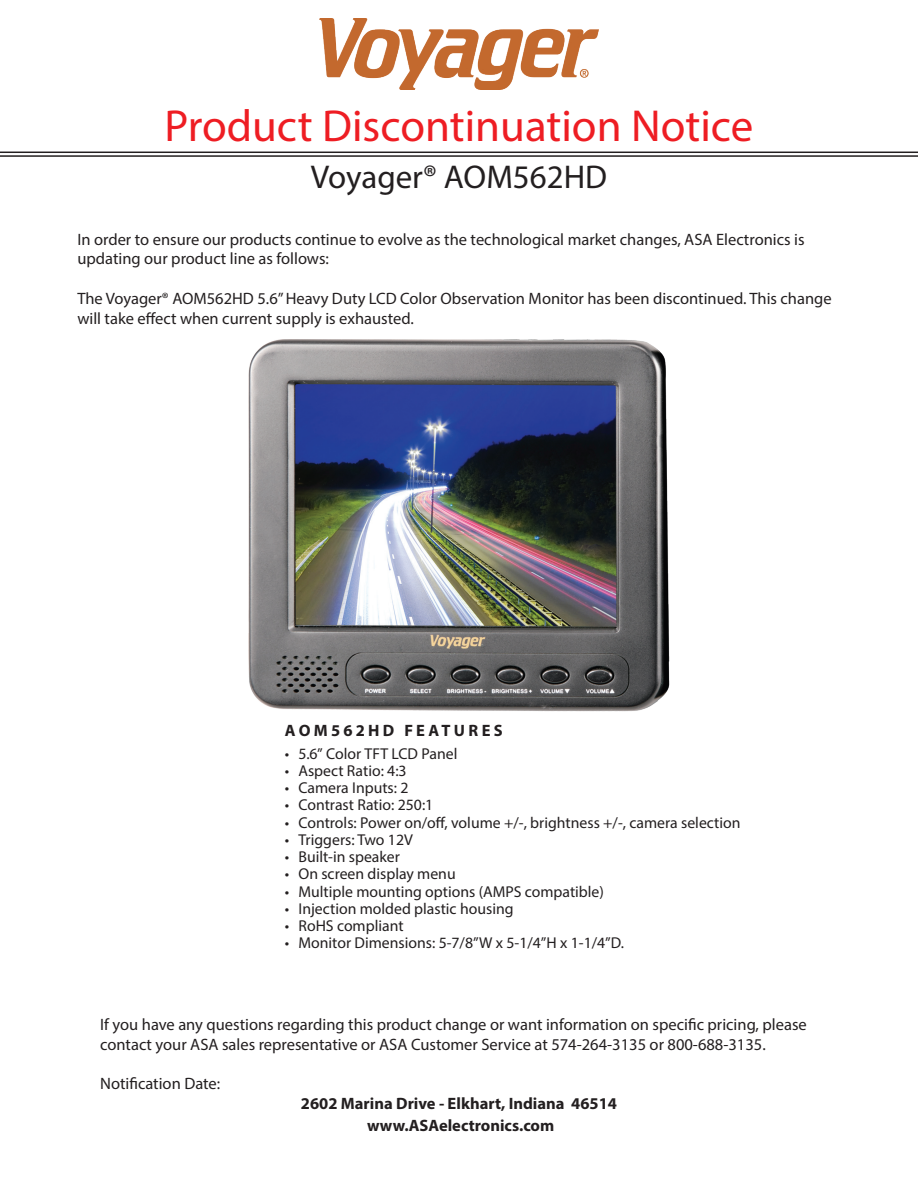
<style>
.page{position:relative;width:918px;height:1188px;background:#fff}
.page>*{position:absolute;margin:0;border:0;box-sizing:border-box;transform-origin:0 0}
.t1{font:45px "Myriad Pro";color:#ee1d23}
.t2{font:33px "Myriad Pro";color:#231f20}
.t3{font:16.5px/19.8px "Myriad Pro";color:#231f20}
.PRODUCT_FEATURES_h{font:700 16.5px "Myriad Pro";color:#231f20}
.PRODUCT_FEATURES_h-2{font:700 16.5px "Myriad Pro";letter-spacing:.2em;color:#231f20}
.t4{font:15.75px "Myriad Pro";color:#231f20}
</style>
<div class="page">
<hr style="left:0;top:152px;width:918px;height:1px;background:#231f20">
<hr style="left:0;top:155px;width:918px;height:2px;background:#231f20">
<img style="left:320px;top:19px;width:278px;height:70px">
<img style="left:249px;top:340px;width:420px;height:372px">
<p class="t1" style="left:165px;top:98px;width:590px">Product Discontinuation Notice</p>
<p class="t2" style="left:311px;top:157px;width:298px">Voyager® AOM562HD</p>
<p class="t3" style="left:77px;top:229px;width:729px">In order to ensure our products continue to evolve as the technological market changes, ASA Electronics is</p>
<p class="t3" style="left:77px;top:249px;width:253px">updating our product line as follows:</p>
<p class="t3" style="left:77px;top:288px;width:756px">The Voyager® AOM562HD 5.6” Heavy Duty LCD Color Observation Monitor has been discontinued. This change will take effect when current supply is exhausted.</p>
<p class="PRODUCT_FEATURES_h-2" style="left:285px;top:720px;width:219px">AOM562HD FEATURES</p>
<p class="t4" style="left:285px;top:744px;width:174px">• 5.6” Color TFT LCD Panel</p>
<p class="t4" style="left:285px;top:761px;width:123px">• Aspect Ratio: 4:3</p>
<p class="t4" style="left:285px;top:778px;width:125px">• Camera Inputs: 2</p>
<p class="t4" style="left:285px;top:795px;width:150px">• Contrast Ratio: 250:1</p>
<p class="t4" style="left:285px;top:813px;width:457px">• Controls: Power on/off, volume +/-, brightness +/-, camera selection</p>
<p class="t4" style="left:285px;top:830px;width:129px">• Triggers: Two 12V</p>
<p class="t4" style="left:285px;top:847px;width:116px">• Built-in speaker</p>
<p class="t4" style="left:285px;top:864px;width:172px">• On screen display menu</p>
<p class="t4" style="left:285px;top:882px;width:321px">• Multiple mounting options (AMPS compatible)</p>
<p class="t4" style="left:285px;top:899px;width:230px">• Injection molded plastic housing</p>
<p class="t4" style="left:285px;top:916px;width:120px">• RoHS compliant</p>
<p class="t4" style="left:285px;top:933px;width:341px">• Monitor Dimensions: 5-7/8”W x 5-1/4”H x 1-1/4”D.</p>
<p class="t3" style="left:100px;top:1014px;width:708px">If you have any questions regarding this product change or want information on specific pricing, please contact your ASA sales representative or ASA Customer Service at 574-264-3135 or 800-688-3135.</p>
<p class="t3" style="left:100px;top:1073px;width:122px">Notification Date:</p>
<p class="PRODUCT_FEATURES_h" style="left:301px;top:1093px;width:318px">2602 Marina Drive - Elkhart, Indiana 46514</p>
<p class="PRODUCT_FEATURES_h" style="left:367px;top:1114px;width:189px">www.ASAelectronics.com</p>
</div>
